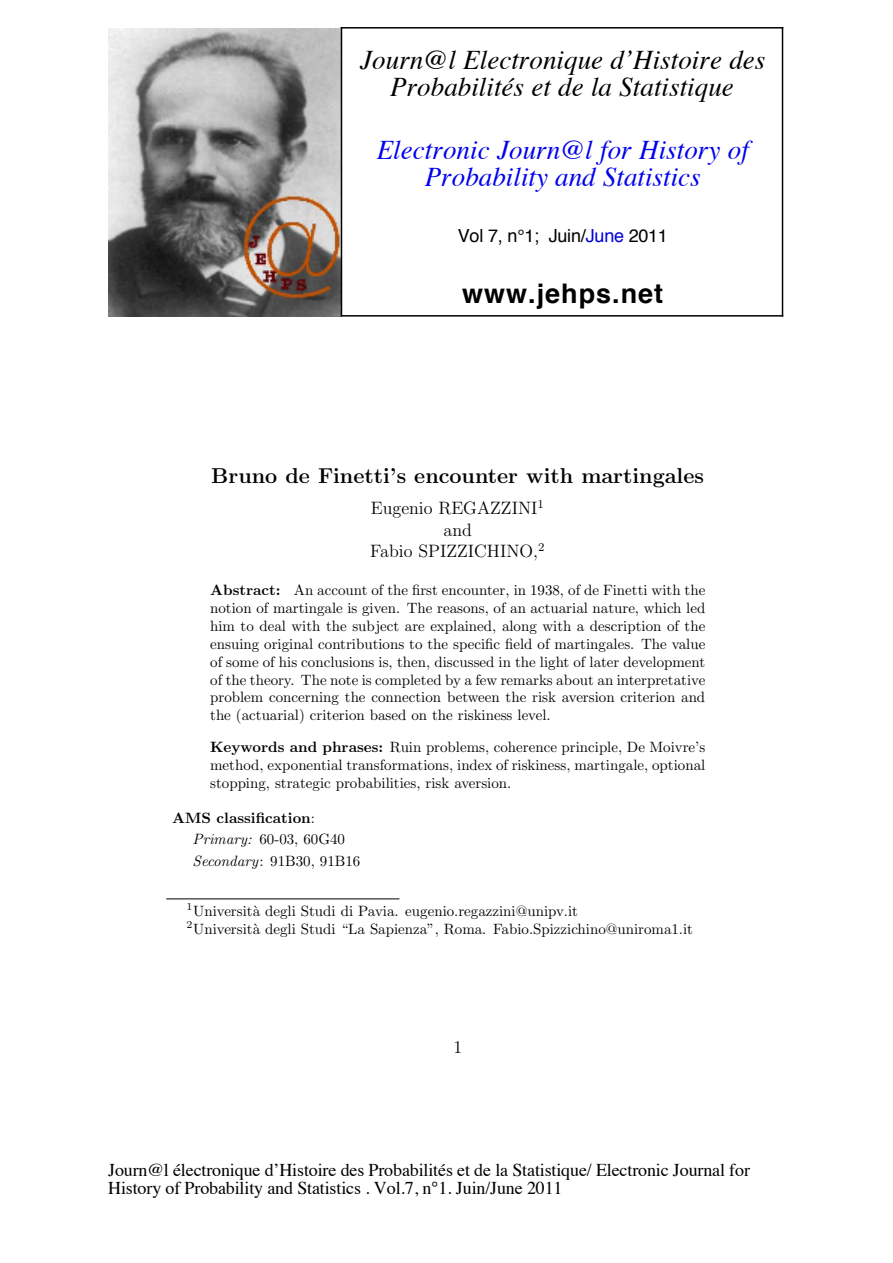
<style>
.page{position:relative;width:893px;height:1263px;background:#fff}
.page>*{position:absolute;margin:0;border:0;box-sizing:border-box;transform-origin:0 0}
.t1{font:italic 27px/27px "Times";color:#000;text-align:center}
.t2{font:italic 27px/27px "Times";color:#00e;text-align:center}
.t3{font:700 27px "Helvetica";letter-spacing:.035em;color:#000}
.t4{font:21.45px "CMBX12";color:#000}
.t5{font:18px/18px "Times";letter-spacing:-.01em;color:#000}
.t6{font:18px/21.6px "CMR12";color:#000;text-align:center}
.t7{font:18px "Helvetica";letter-spacing:-.01em;color:#000}
.t8{font:15px/18px "CMR10";color:#000;text-align:justify}
.s1{color:#00d}
.s2{font-family:"CMBX10"}
.s3{font-family:"CMTI10"}
</style>
<div class="page">
<img style="left:108px;top:29px;width:233px;height:288px">
<hr style="left:341px;top:27px;width:442px;height:2px;background:#000">
<hr style="left:341px;top:315px;width:442px;height:2px;background:#000">
<hr style="left:341px;top:27px;width:1px;height:290px;background:#000">
<hr style="left:782px;top:27px;width:1px;height:290px;background:#000">
<hr style="left:166px;top:898px;width:233px;height:1px;background:#000">
<p class="t1" style="left:360px;top:45px;width:407px">Journ@l Electronique d’Histoire des<br>Probabilités et de la Statistique</p>
<p class="t2" style="left:377px;top:135px;width:374px">Electronic Journ@l for History of<br>Probability and Statistics</p>
<p class="t7" style="left:458px;top:221px;width:212px">Vol 7, n°1; Juin/<span class="s1">June</span> 2011</p>
<p class="t3" style="left:462px;top:272px;width:203px">www.jehps.net</p>
<p class="t4" style="left:211px;top:467px;width:494px">Bruno de Finetti’s encounter with martingales</p>
<p class="t6" style="left:370px;top:499px;width:176px">Eugenio REGAZZINI<sup>1 </sup>and<br>Fabio SPIZZICHINO,<sup>2</sup></p>
<p class="t8" style="left:210px;top:582px;width:497px"><span class="s2">Abstract:</span> An account of the first encounter, in 1938, of de Finetti with the notion of martingale is given. The reasons, of an actuarial nature, which led him to deal with the subject are explained, along with a description of the ensuing original contributions to the specific field of martingales. The value of some of his conclusions is, then, discussed in the light of later development of the theory. The note is completed by a few remarks about an interpretative problem concerning the connection between the risk aversion criterion and the (actuarial) criterion based on the riskiness level.</p>
<p class="t8" style="left:210px;top:739px;width:497px"><span class="s2">Keywords and phrases:</span> Ruin problems, coherence principle, De Moivre’s method, exponential transformations, index of riskiness, martingale, optional stopping, strategic probabilities, risk aversion.</p>
<p class="t8" style="left:193px;top:808px;width:169px;line-height:21.6px;text-align:left;text-indent:-21px"><span class="s2">AMS classification</span>:<br><span class="s3">Primary:</span> 60-03, 60G40<br><span class="s3">Secondary</span>: 91B30, 91B16</p>
<p class="t8" style="left:186px;top:903px;width:508px"><sup>1</sup>Universit`a degli Studi di Pavia. eugenio.regazzini@unipv.it<br><sup>2</sup>Universit`a degli Studi “La Sapienza”, Roma. Fabio.Spizzichino@uniroma1.it</p>
<p class="t6" style="left:453px;top:1038px;width:10px">1</p>
<p class="t5" style="left:108px;top:1159px;width:643px">Journ@l électronique d’Histoire des Probabilités et de la Statistique/ Electronic Journal for<br>History of Probability and Statistics . Vol.7, n°1. Juin/June 2011</p>
</div>
